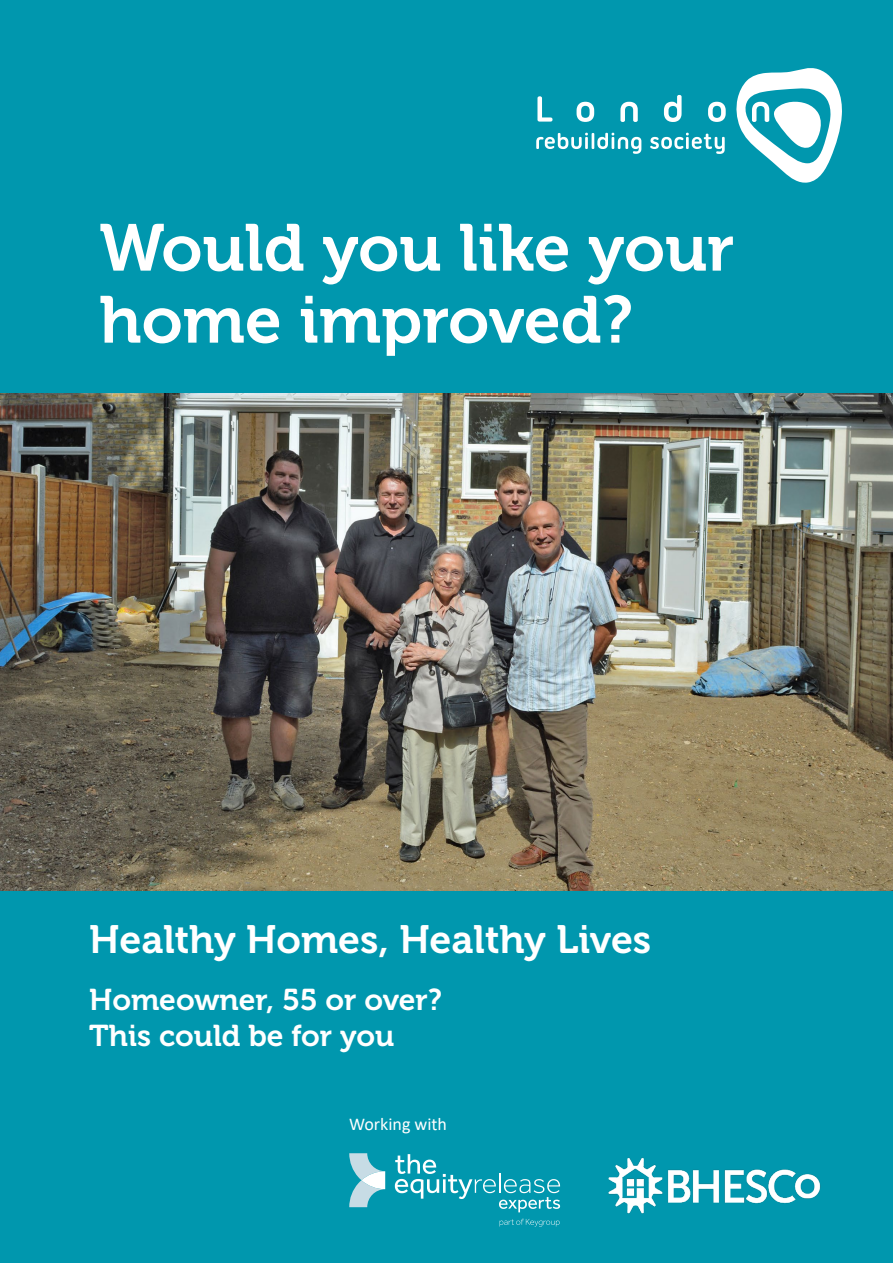
<style>
.page{position:relative;width:893px;height:1263px;background:#0097ae}
.page>*{position:absolute;margin:0;border:0;box-sizing:border-box;transform-origin:0 0}
.t1{font:66px/72px "Museo 700";color:#fff}
.t2{font:39.3px "Museo 700";color:#fff}
.t3{font:30px/36px "Museo 700";color:#fff}
.t4{font:18px "Calibri";color:#fff}
</style>
<div class="page">
<svg style="left:349px;top:1153px;width:36px;height:54px"></svg>
<svg style="left:395px;top:1154px;width:165px;height:58px"></svg>
<svg style="left:500px;top:1219px;width:60px;height:7px"></svg>
<svg style="left:537px;top:96px;width:15px;height:26px"></svg>
<svg style="left:577px;top:102px;width:17px;height:20px"></svg>
<svg style="left:620px;top:102px;width:18px;height:20px"></svg>
<svg style="left:664px;top:95px;width:18px;height:27px"></svg>
<svg style="left:708px;top:102px;width:18px;height:20px"></svg>
<svg style="left:736px;top:68px;width:106px;height:115px"></svg>
<svg style="left:536px;top:133px;width:105px;height:21px"></svg>
<svg style="left:650px;top:133px;width:75px;height:21px"></svg>
<img style="left:0;top:393px;width:893px;height:497px">
<img style="left:608px;top:1158px;width:213px;height:56px">
<h1 class="t1" style="left:99px;top:213px;width:636px">Would you like your home improved?</h1>
<h2 class="t2" style="left:89px;top:917px;width:564px">Healthy Homes, Healthy Lives</h2>
<p class="t3" style="left:89px;top:982px;width:354px">Homeowner, 55 or over?<br>This could be for you</p>
<p class="t4" style="left:349px;top:1111px;width:99px">Working with</p>
</div>
